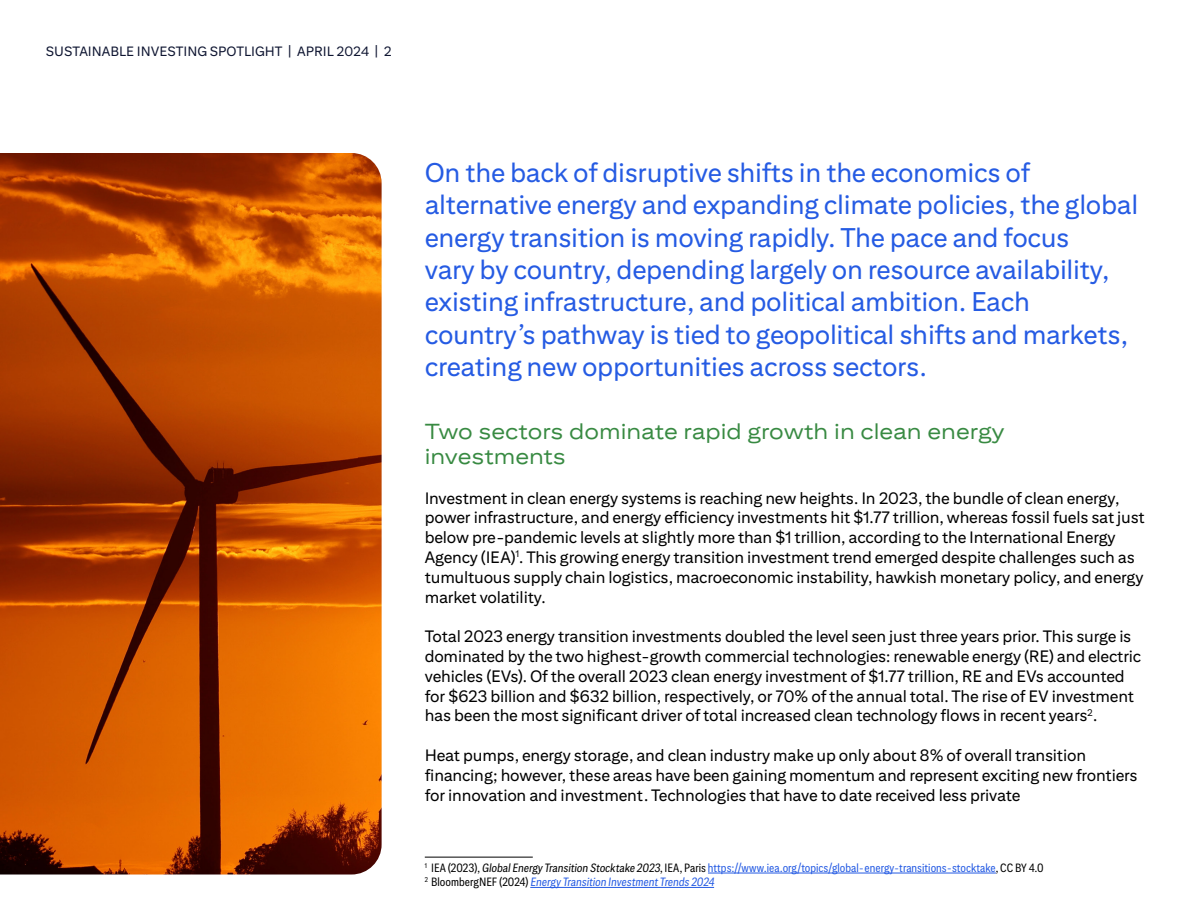
<style>
.page{position:relative;width:1188px;height:918px;background:#fff}
.page>*{position:absolute;margin:0;border:0;box-sizing:border-box;transform-origin:0 0}
.t1{font:27px/32.4px "Citi Sans Text";letter-spacing:-.01em;color:#255be3}
.t2{font:21.75px/24.8px "Citi Sans Display";color:#388a42}
.body_text{font:16.5px/19.8px "Citi Sans Text";letter-spacing:-.01em;color:#000}
.t3{font:13.5px "Citi Sans Text";color:#0f1632}
.footnote{font:condensed 12px "Citi Sans";color:#255be3}
.footnote-2{font:italic condensed 12px "Citi Sans";color:#255be3}
.t4{font:condensed 7.05px "Citi Sans";color:#000}
.s1{color:#000}
.s2{font-style:italic;color:#000}
.s3{font-style:normal;color:#000}
</style>
<div class="page">
<img style="left:0;top:153px;width:382px;height:721px">
<hr style="left:425px;top:857px;width:108px;height:1px;background:#000">
<hr style="left:708px;top:873px;width:288px;height:1px;background:#255be3">
<hr style="left:530px;top:887px;width:184px;height:1px;background:#255be3">
<p class="t3" style="left:46px;top:43px;width:347px">SUSTAINABLE INVESTING SPOTLIGHT | APRIL 2024 | 2</p>
<p class="t1" style="left:425px;top:156px;width:715px">On the back of disruptive shifts in the economics of alternative energy and expanding climate policies, the global energy transition is moving rapidly. The pace and focus<br>vary by country, depending largely on resource availability, existing infrastructure, and political ambition. Each country’s pathway is tied to geopolitical shifts and markets, creating new opportunities across sectors.</p>
<p class="t2" style="left:425px;top:419px;width:581px">Two sectors dominate rapid growth in clean energy investments</p>
<p class="body_text" style="left:425px;top:487px;width:722px">Investment in clean energy systems is reaching new heights. In 2023, the bundle of clean energy, power infrastructure, and energy efficiency investments hit $1.77 trillion, whereas fossil fuels sat just below pre-pandemic levels at slightly more than $1 trillion, according to the International Energy Agency (IEA)<sup>1</sup>. This growing energy transition investment trend emerged despite challenges such as tumultuous supply chain logistics, macroeconomic instability, hawkish monetary policy, and energy market volatility.</p>
<p class="body_text" style="left:425px;top:626px;width:718px">Total 2023 energy transition investments doubled the level seen just three years prior. This surge is dominated by the two highest-growth commercial technologies: renewable energy (RE) and electric vehicles (EVs). Of the overall 2023 clean energy investment of $1.77 trillion, RE and EVs accounted for $623 billion and $632 billion, respectively, or 70% of the annual total. The rise of EV investment has been the most significant driver of total increased clean technology flows in recent years<sup>2</sup>.</p>
<p class="body_text" style="left:425px;top:745px;width:714px">Heat pumps, energy storage, and clean industry make up only about 8% of overall transition financing; however, these areas have been gaining momentum and represent exciting new frontiers for innovation and investment. Technologies that have to date received less private</p>
<p class="t4" style="left:425px;top:861px;width:4px">1</p>
<p class="footnote" style="left:431px;top:860px;width:614px"><span class="s1">IEA (2023),</span><span class="s2">Global Energy Transition Stocktake 2023</span><span class="s1">, IEA, Paris</span>https://www.iea.org/topics/global-energy-transitions-stocktake<span class="s1">, CC BY 4.0</span></p>
<p class="t4" style="left:425px;top:875px;width:5px">2</p>
<p class="footnote-2" style="left:431px;top:875px;width:285px"><span class="s3">BloombergNEF (2024)</span>Energy Transition Investment Trends 2024</p>
</div>
